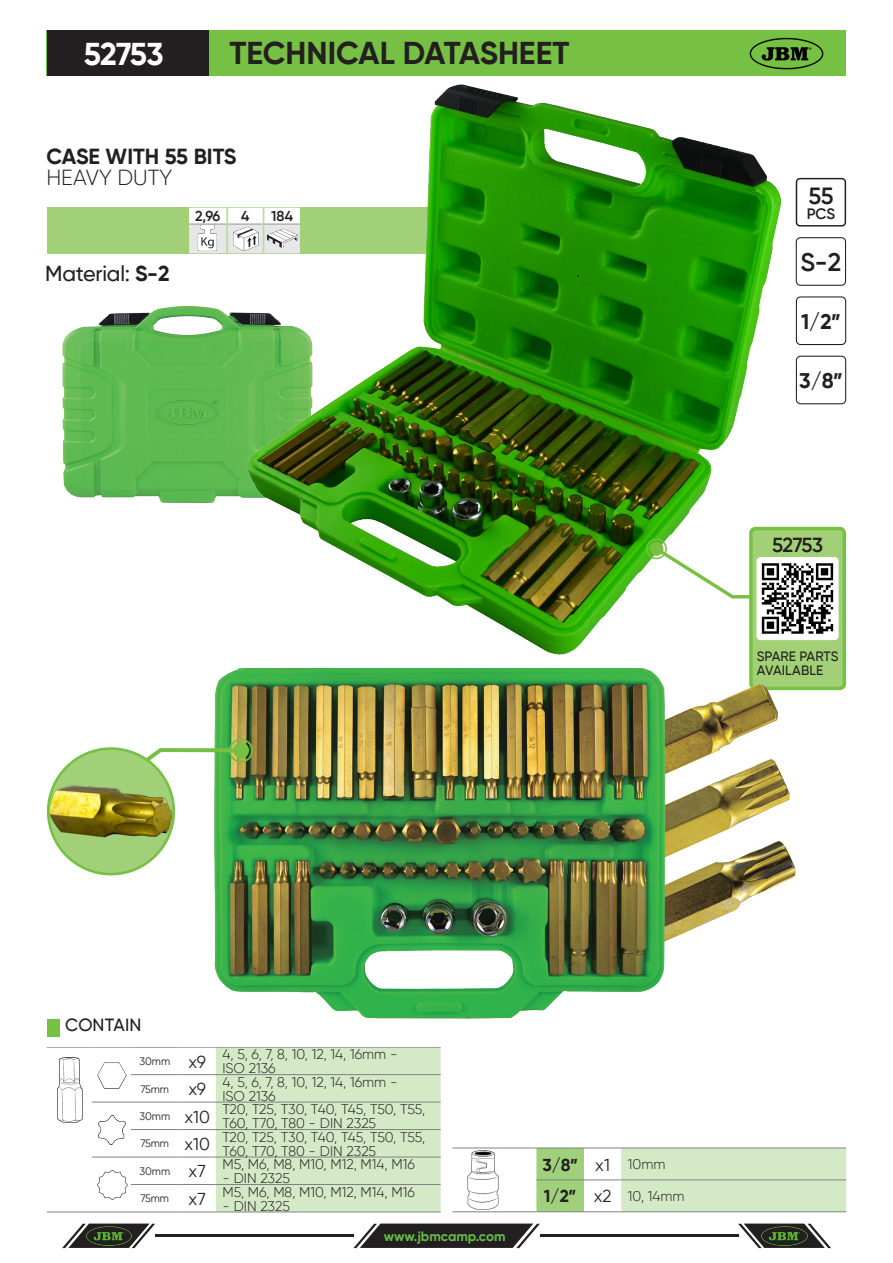
<style>
.page{position:relative;width:893px;height:1263px;background:#fff}
.page>*{position:absolute;margin:0;border:0;box-sizing:border-box;transform-origin:0 0}
.t1{font:700 31.5px "Gilroy";color:#231f20}
.t2{font:700 31.5px "Gilroy";letter-spacing:-.025em;color:#fff}
.t3{font:600 25.35px "Gilroy";color:#231f20}
.t4{font:600 23.4px "Gilroy";color:#231f20}
.TÍTULO{font:700 21.75px "Gilroy";color:#231f20}
.TÍTULO-2{font:300 21.75px "Gilroy";color:#231f20}
.t5{font:500 21.6px "Gilroy";letter-spacing:-.01em;color:#231f20}
._1_2____recuadres{font:700 21.15px "Gilroy";color:#231f20}
.t6{font:600 20.25px "Gilroy";letter-spacing:-.025em;color:#231f20}
.t7{font:500 17.7px "Gilroy";letter-spacing:.01em;color:#231f20}
.t8{font:17.25px "Gilroy";color:#231f20}
.t9{font:700 17.25px "Gilroy";color:#231f20}
.t10{font:600 15px "Gilroy";color:#231f20}
.t11{font:600 14.4px "Gilroy";color:#231f20}
.Descripciones_tablas{font:300 13.95px/14px "Gilroy";color:#231f20}
.t12{font:500 13.5px/13.5px "Gilroy";letter-spacing:.01em;color:#231f20}
.t13{font:700 13.5px "Gilroy";color:#65bc46}
.t14{font:10.8px "Gilroy";color:#231f20}
.s1{font-weight:700}
</style>
<div class="page">
<hr style="left:155px;top:1234px;width:198px;height:3px;background:#231f20">
<hr style="left:540px;top:1234px;width:198px;height:3px;background:#231f20">
<svg style="left:353px;top:1223px;width:187px;height:25px;background:#484546"></svg>
<svg style="left:62px;top:1223px;width:93px;height:25px"></svg>
<svg style="left:738px;top:1223px;width:93px;height:25px"></svg>
<img style="left:85px;top:1225px;width:48px;height:21px">
<img style="left:760px;top:1225px;width:48px;height:21px">
<div style="left:216px;top:1048px;width:225px;height:164px;background:#d4e9c6"></div>
<hr style="left:131px;top:1047px;width:48px;height:1px;background:#808285">
<hr style="left:179px;top:1047px;width:37px;height:1px;background:#808285">
<hr style="left:92px;top:1212px;width:39px;height:1px;background:#808285">
<hr style="left:47px;top:1047px;width:45px;height:1px;background:#808285">
<hr style="left:92px;top:1047px;width:39px;height:1px;background:#808285">
<hr style="left:216px;top:1047px;width:225px;height:1px;background:#808285">
<hr style="left:92px;top:1102px;width:39px;height:1px;background:#808285">
<hr style="left:92px;top:1157px;width:39px;height:1px;background:#808285">
<hr style="left:131px;top:1074px;width:48px;height:1px;background:#808285">
<hr style="left:179px;top:1074px;width:37px;height:1px;background:#808285">
<hr style="left:216px;top:1074px;width:225px;height:1px;background:#808285">
<hr style="left:131px;top:1102px;width:48px;height:1px;background:#808285">
<hr style="left:179px;top:1102px;width:37px;height:1px;background:#808285">
<hr style="left:216px;top:1102px;width:225px;height:1px;background:#808285">
<hr style="left:131px;top:1129px;width:48px;height:1px;background:#808285">
<hr style="left:179px;top:1129px;width:37px;height:1px;background:#808285">
<hr style="left:216px;top:1129px;width:225px;height:1px;background:#808285">
<hr style="left:131px;top:1157px;width:48px;height:1px;background:#808285">
<hr style="left:179px;top:1157px;width:37px;height:1px;background:#808285">
<hr style="left:216px;top:1157px;width:225px;height:1px;background:#808285">
<hr style="left:131px;top:1184px;width:48px;height:1px;background:#808285">
<hr style="left:179px;top:1184px;width:37px;height:1px;background:#808285">
<hr style="left:216px;top:1184px;width:225px;height:1px;background:#808285">
<hr style="left:47px;top:1212px;width:45px;height:1px;background:#808285">
<hr style="left:131px;top:1212px;width:48px;height:1px;background:#808285">
<hr style="left:179px;top:1212px;width:37px;height:1px;background:#808285">
<hr style="left:216px;top:1212px;width:225px;height:1px;background:#808285">
<img style="left:58px;top:1057px;width:25px;height:66px">
<img style="left:97px;top:1062px;width:29px;height:27px">
<img style="left:97px;top:1170px;width:30px;height:29px">
<img style="left:98px;top:1116px;width:28px;height:29px">
<img style="left:62px;top:306px;width:184px;height:197px">
<img style="left:246px;top:84px;width:536px;height:571px">
<svg style="left:47px;top:31px;width:799px;height:45px;background:#639c3b"></svg>
<svg style="left:47px;top:207px;width:434px;height:47px;background:#9acd79"></svg>
<img style="left:194px;top:224px;width:28px;height:28px">
<img style="left:233px;top:225px;width:27px;height:27px">
<img style="left:266px;top:224px;width:32px;height:28px">
<div style="left:646px;top:538px;width:21px;height:21px;border:2px solid #76c043;border-radius:50%"></div>
<svg style="left:652px;top:544px;width:97px;height:56px"></svg>
<div style="left:650px;top:542px;width:13px;height:14px;background:#78c042;border-radius:50%"></div>
<div style="left:751px;top:528px;width:93px;height:160px;background:#a1d076;border-radius:5px"></div>
<div style="left:749px;top:527px;width:97px;height:163px;border:3px solid #78c042;border-radius:5px"></div>
<div style="left:796px;top:178px;width:50px;height:49px;border:1px solid #231f20;border-radius:4px"></div>
<div style="left:796px;top:237px;width:50px;height:49px;border:1px solid #231f20;border-radius:4px"></div>
<img style="left:214px;top:669px;width:585px;height:349px">
<svg style="left:132px;top:737px;width:123px;height:40px"></svg>
<div style="left:48px;top:748px;width:126px;height:126px;background:#a1d079;border-radius:50%"></div>
<img style="left:48px;top:782px;width:126px;height:58px">
<div style="left:47px;top:747px;width:128px;height:128px;border:3px solid #76c043;border-radius:50%"></div>
<img style="left:748px;top:36px;width:77px;height:35px">
<div style="left:796px;top:296px;width:50px;height:49px;border:1px solid #231f20;border-radius:4px"></div>
<img style="left:756px;top:557px;width:83px;height:83px">
<div style="left:796px;top:356px;width:50px;height:48px;border:1px solid #231f20;border-radius:4px"></div>
<div style="left:536px;top:1149px;width:48px;height:62px;background:#a1d07c"></div>
<div style="left:621px;top:1149px;width:225px;height:62px;background:#d4e9c6"></div>
<hr style="left:536px;top:1211px;width:48px;height:1px;background:#808285">
<hr style="left:584px;top:1211px;width:37px;height:1px;background:#808285">
<hr style="left:452px;top:1211px;width:46px;height:1px;background:#808285">
<hr style="left:498px;top:1211px;width:38px;height:1px;background:#808285">
<hr style="left:621px;top:1211px;width:225px;height:1px;background:#808285">
<hr style="left:452px;top:1148px;width:46px;height:1px;background:#808285">
<hr style="left:498px;top:1148px;width:38px;height:1px;background:#808285">
<hr style="left:536px;top:1148px;width:48px;height:1px;background:#808285">
<hr style="left:584px;top:1148px;width:37px;height:1px;background:#808285">
<hr style="left:621px;top:1148px;width:225px;height:1px;background:#808285">
<hr style="left:536px;top:1179px;width:48px;height:1px;background:#808285">
<hr style="left:584px;top:1179px;width:37px;height:1px;background:#808285">
<hr style="left:621px;top:1179px;width:225px;height:1px;background:#808285">
<img style="left:468px;top:1150px;width:30px;height:59px">
<svg style="left:47px;top:981px;width:394px;height:56px"></svg>
<p class="t2" style="left:84px;top:34px;width:81px">52753</p>
<p class="t1" style="left:229px;top:33px;width:342px">TECHNICAL DATASHEET</p>
<p class="TÍTULO" style="left:46px;top:143px;width:192px">CASE WITH 55 BITS</p>
<p class="TÍTULO-2" style="left:46px;top:164px;width:127px">HEAVY DUTY</p>
<p class="t5" style="left:45px;top:260px;width:126px">Material: <span class="s1">S-2</span></p>
<p class="t11" style="left:195px;top:207px;width:27px">2,96</p>
<p class="t11" style="left:241px;top:207px;width:10px">4</p>
<p class="t11" style="left:271px;top:207px;width:23px">184</p>
<p class="t4" style="left:808px;top:181px;width:27px">55</p>
<p class="t10" style="left:807px;top:204px;width:30px">PCS</p>
<p class="t3" style="left:800px;top:247px;width:42px">S-2</p>
<p class="_1_2____recuadres" style="left:801px;top:308px;width:41px">1/2”</p>
<p class="_1_2____recuadres" style="left:799px;top:368px;width:45px">3/8”</p>
<p class="t6" style="left:772px;top:532px;width:53px">52753</p>
<p class="t12" style="left:757px;top:649px;width:83px">SPARE PARTS<br>AVAILABLE</p>
<p class="t7" style="left:65px;top:1014px;width:78px">CONTAIN</p>
<p class="t14" style="left:139px;top:1055px;width:32px">30mm</p>
<p class="t8" style="left:188px;top:1051px;width:19px">x9</p>
<p class="Descripciones_tablas" style="left:222px;top:1047px;width:176px">4, 5, 6, 7, 8, 10, 12, 14, 16mm -<br>ISO 2136</p>
<p class="t14" style="left:140px;top:1082px;width:30px">75mm</p>
<p class="t8" style="left:188px;top:1078px;width:19px">x9</p>
<p class="Descripciones_tablas" style="left:222px;top:1075px;width:176px">4, 5, 6, 7, 8, 10, 12, 14, 16mm -<br>ISO 2136</p>
<p class="t14" style="left:139px;top:1109px;width:32px">30mm</p>
<p class="t8" style="left:184px;top:1106px;width:27px">x10</p>
<p class="Descripciones_tablas" style="left:222px;top:1102px;width:204px">T20, T25, T30, T40, T45, T50, T55,<br>T60, T70, T80 - DIN 2325</p>
<p class="t14" style="left:140px;top:1137px;width:30px">75mm</p>
<p class="t8" style="left:184px;top:1133px;width:27px">x10</p>
<p class="Descripciones_tablas" style="left:222px;top:1130px;width:204px">T20, T25, T30, T40, T45, T50, T55,<br>T60, T70, T80 - DIN 2325</p>
<p class="t14" style="left:139px;top:1164px;width:32px">30mm</p>
<p class="t8" style="left:189px;top:1161px;width:19px">x7</p>
<p class="Descripciones_tablas" style="left:222px;top:1157px;width:194px">M5, M6, M8, M10, M12, M14, M16</p>
<p class="Descripciones_tablas" style="left:222px;top:1171px;width:69px">- DIN 2325</p>
<p class="t14" style="left:140px;top:1192px;width:30px">75mm</p>
<p class="t8" style="left:189px;top:1188px;width:19px">x7</p>
<p class="Descripciones_tablas" style="left:222px;top:1184px;width:194px">M5, M6, M8, M10, M12, M14, M16</p>
<p class="Descripciones_tablas" style="left:222px;top:1198px;width:69px">- DIN 2325</p>
<p class="t13" style="left:384px;top:1228px;width:123px">www.jbmcamp.com</p>
<p class="t9" style="left:542px;top:1154px;width:37px">3/8”</p>
<p class="t8" style="left:595px;top:1154px;width:16px">x1</p>
<p class="Descripciones_tablas" style="left:628px;top:1157px;width:39px">10mm</p>
<p class="t9" style="left:544px;top:1185px;width:34px">1/2”</p>
<p class="t8" style="left:594px;top:1186px;width:19px">x2</p>
<p class="Descripciones_tablas" style="left:628px;top:1189px;width:58px">10, 14mm</p>
</div>
